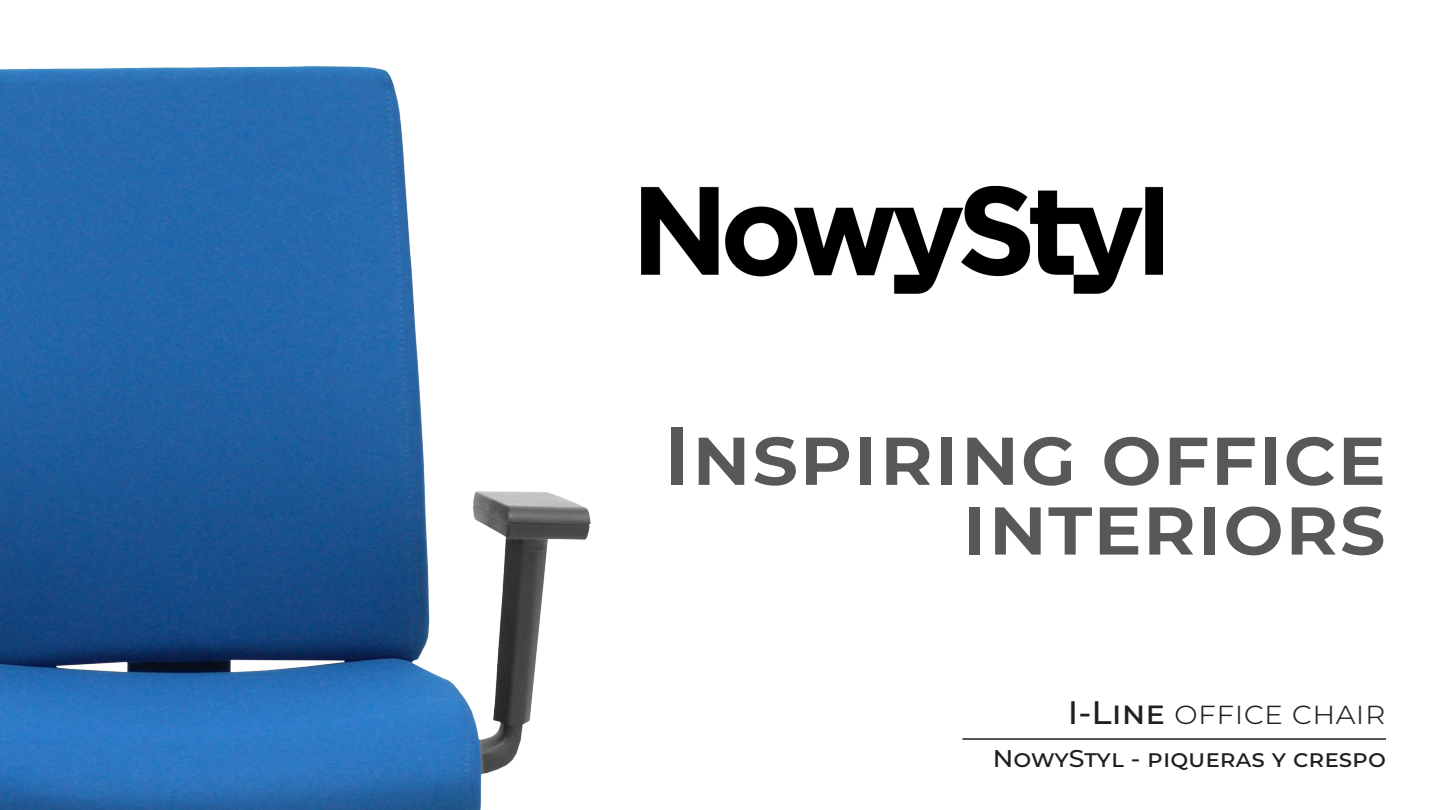
<style>
.page{position:relative;width:1440px;height:810px;background:#fff}
.page>*{position:absolute;margin:0;border:0;box-sizing:border-box;transform-origin:0 0}
.t1{font:100 82.5px/69.8px "Montserrat";color:#57585a;text-align:right;scale:1.05 1}
.t2{font:100 32.55px "Montserrat";color:#231f20;scale:1.05 1}
.t3{font:100 24.15px "Montserrat";color:#231f20;scale:1.05 1}
</style>
<div class="page">
<img style="left:0;top:66px;width:591px;height:744px">
<hr style="left:962px;top:738px;width:424px;height:2px;background:#231f20">
<img style="left:641px;top:185px;width:521px;height:109px">
<p class="t1" style="left:664px;top:419px;width:689px">Inspiring office interiors</p>
<p class="t2" style="left:1068px;top:690px;width:304px">I-Line office chair</p>
<p class="t3" style="left:993px;top:742px;width:376px">NowyStyl - piqueras y crespo</p>
</div>
